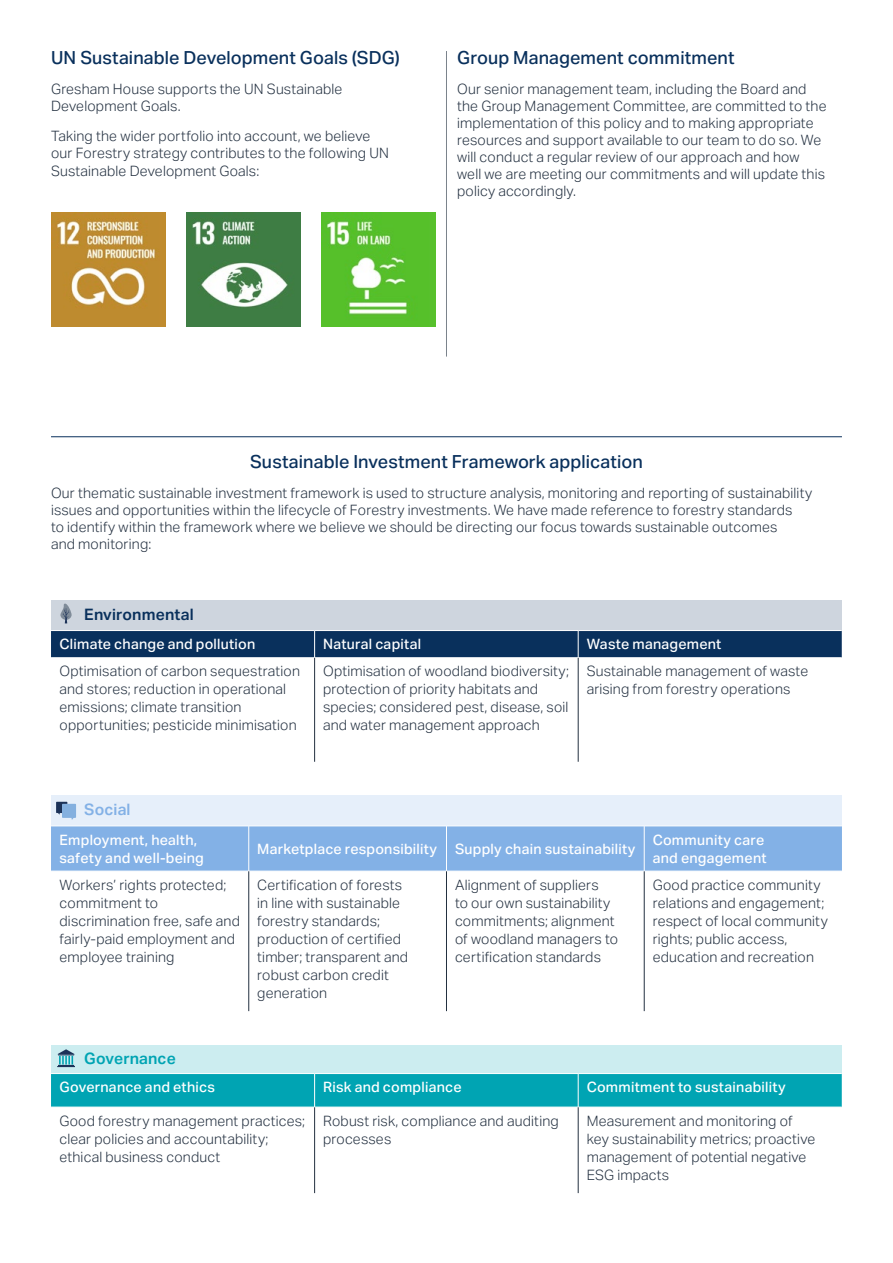
<style>
.page{position:relative;width:893px;height:1263px;background:#fff}
.page>*{position:absolute;margin:0;border:0;box-sizing:border-box;transform-origin:0 0}
.t1{font:500 18px "Aktiv Grotesk";letter-spacing:.005em;color:#09305c}
.t2{font:600 15.75px "Aktiv Grotesk";letter-spacing:.01em;color:#09305c}
.t3{font:600 15.75px "Aktiv Grotesk";letter-spacing:.01em;color:#00a4b3}
.t4{font:600 15.75px "Aktiv Grotesk";letter-spacing:.01em;color:#83b1e6}
.t5{font:300 14.25px/18px "Aktiv Grotesk";letter-spacing:.01em;color:#233040}
.t6{font:500 14.25px/18px "Aktiv Grotesk";letter-spacing:.015em;color:#fff}
</style>
<div class="page">
<hr style="left:446px;top:51px;width:1px;height:306px;background:#7b838c">
<hr style="left:51px;top:436px;width:791px;height:1px;background:#09305c">
<div style="left:51px;top:600px;width:791px;height:30px;background:#ced5de"></div>
<div style="left:51px;top:631px;width:791px;height:26px;background:#09305c"></div>
<hr style="left:314px;top:658px;width:1px;height:104px;background:#233040">
<hr style="left:578px;top:658px;width:1px;height:104px;background:#233040">
<svg style="left:60px;top:604px;width:12px;height:19px"></svg>
<div style="left:51px;top:1045px;width:791px;height:28px;background:#ccedf0"></div>
<div style="left:51px;top:1074px;width:791px;height:33px;background:#00a4b3"></div>
<hr style="left:314px;top:1074px;width:1px;height:33px;background:#fff">
<hr style="left:578px;top:1074px;width:1px;height:33px;background:#fff">
<hr style="left:314px;top:1107px;width:1px;height:86px;background:#233040">
<hr style="left:578px;top:1107px;width:1px;height:86px;background:#233040">
<svg style="left:57px;top:1049px;width:18px;height:18px"></svg>
<div style="left:51px;top:796px;width:791px;height:30px;background:#e6effa"></div>
<div style="left:51px;top:827px;width:791px;height:44px;background:#83b1e6"></div>
<hr style="left:248px;top:826px;width:1px;height:45px;background:#fff">
<hr style="left:446px;top:826px;width:1px;height:45px;background:#fff">
<hr style="left:644px;top:826px;width:1px;height:45px;background:#fff">
<hr style="left:248px;top:871px;width:1px;height:140px;background:#233040">
<hr style="left:446px;top:871px;width:1px;height:140px;background:#233040">
<hr style="left:644px;top:871px;width:1px;height:140px;background:#233040">
<div style="left:56px;top:802px;width:11px;height:11px;background:#1c3258"></div>
<div style="left:62px;top:804px;width:14px;height:14px;background:#84b0df"></div>
<img style="left:51px;top:213px;width:114px;height:114px">
<img style="left:186px;top:213px;width:115px;height:114px">
<img style="left:322px;top:213px;width:114px;height:114px">
<p class="t1" style="left:51px;top:47px;width:350px">UN Sustainable Development Goals (SDG)</p>
<p class="t5" style="left:51px;top:80px;width:293px;line-height:17.1px">Gresham House supports the UN Sustainable<br>Development Goals.</p>
<p class="t5" style="left:51px;top:127px;width:339px;line-height:17.5px">Taking the wider portfolio into account, we believe our Forestry strategy contributes to the following UN<br>Sustainable Development Goals:</p>
<p class="t1" style="left:457px;top:47px;width:279px">Group Management commitment</p>
<p class="t5" style="left:457px;top:80px;width:371px;line-height:17.1px">Our senior management team, including the Board and the Group Management Committee, are committed to the implementation of this policy and to making appropriate resources and support available to our team to do so. We will conduct a regular review of our approach and how well we are meeting our commitments and will update this policy accordingly.</p>
<p class="t1" style="left:250px;top:451px;width:394px">Sustainable Investment Framework application</p>
<p class="t5" style="left:51px;top:484px;width:763px;line-height:17.1px">Our thematic sustainable investment framework is used to structure analysis, monitoring and reporting of sustainability issues and opportunities within the lifecycle of Forestry investments. We have made reference to forestry standards<br>to identify within the framework where we believe we should be directing our focus towards sustainable outcomes<br>and monitoring:</p>
<p class="t2" style="left:84px;top:605px;width:111px">Environmental</p>
<p class="t6" style="left:60px;top:635px;width:197px">Climate change and pollution</p>
<p class="t6" style="left:323px;top:635px;width:99px">Natural capital</p>
<p class="t6" style="left:587px;top:635px;width:136px">Waste management</p>
<p class="t5" style="left:60px;top:662px;width:242px">Optimisation of carbon sequestration and stores; reduction in operational emissions; climate transition opportunities; pesticide minimisation</p>
<p class="t5" style="left:323px;top:662px;width:247px">Optimisation of woodland biodiversity; protection of priority habitats and species; considered pest, disease, soil and water management approach</p>
<p class="t5" style="left:587px;top:662px;width:223px">Sustainable management of waste arising from forestry operations</p>
<p class="t4" style="left:84px;top:800px;width:48px">Social</p>
<p class="t6" style="left:60px;top:831px;width:146px">Employment, health, safety and well-being</p>
<p class="t6" style="left:257px;top:840px;width:181px">Marketplace responsibility</p>
<p class="t6" style="left:455px;top:840px;width:182px">Supply chain sustainability</p>
<p class="t6" style="left:653px;top:831px;width:115px">Community care and engagement</p>
<p class="t5" style="left:60px;top:876px;width:182px">Workers’ rights protected; commitment to discrimination free, safe and fairly-paid employment and employee training</p>
<p class="t5" style="left:257px;top:876px;width:152px">Certification of forests in line with sustainable forestry standards; production of certified timber; transparent and robust carbon credit generation</p>
<p class="t5" style="left:455px;top:876px;width:165px">Alignment of suppliers<br>to our own sustainability commitments; alignment of woodland managers to certification standards</p>
<p class="t5" style="left:653px;top:876px;width:177px">Good practice community relations and engagement; respect of local community rights; public access, education and recreation</p>
<p class="t3" style="left:84px;top:1049px;width:93px">Governance</p>
<p class="t6" style="left:60px;top:1078px;width:157px">Governance and ethics</p>
<p class="t6" style="left:323px;top:1078px;width:140px">Risk and compliance</p>
<p class="t6" style="left:587px;top:1078px;width:201px">Commitment to sustainability</p>
<p class="t5" style="left:60px;top:1112px;width:247px">Good forestry management practices; clear policies and accountability; ethical business conduct</p>
<p class="t5" style="left:323px;top:1112px;width:237px">Robust risk, compliance and auditing processes</p>
<p class="t5" style="left:587px;top:1112px;width:230px">Measurement and monitoring of key sustainability metrics; proactive management of potential negative<br>ESG impacts</p>
</div>
